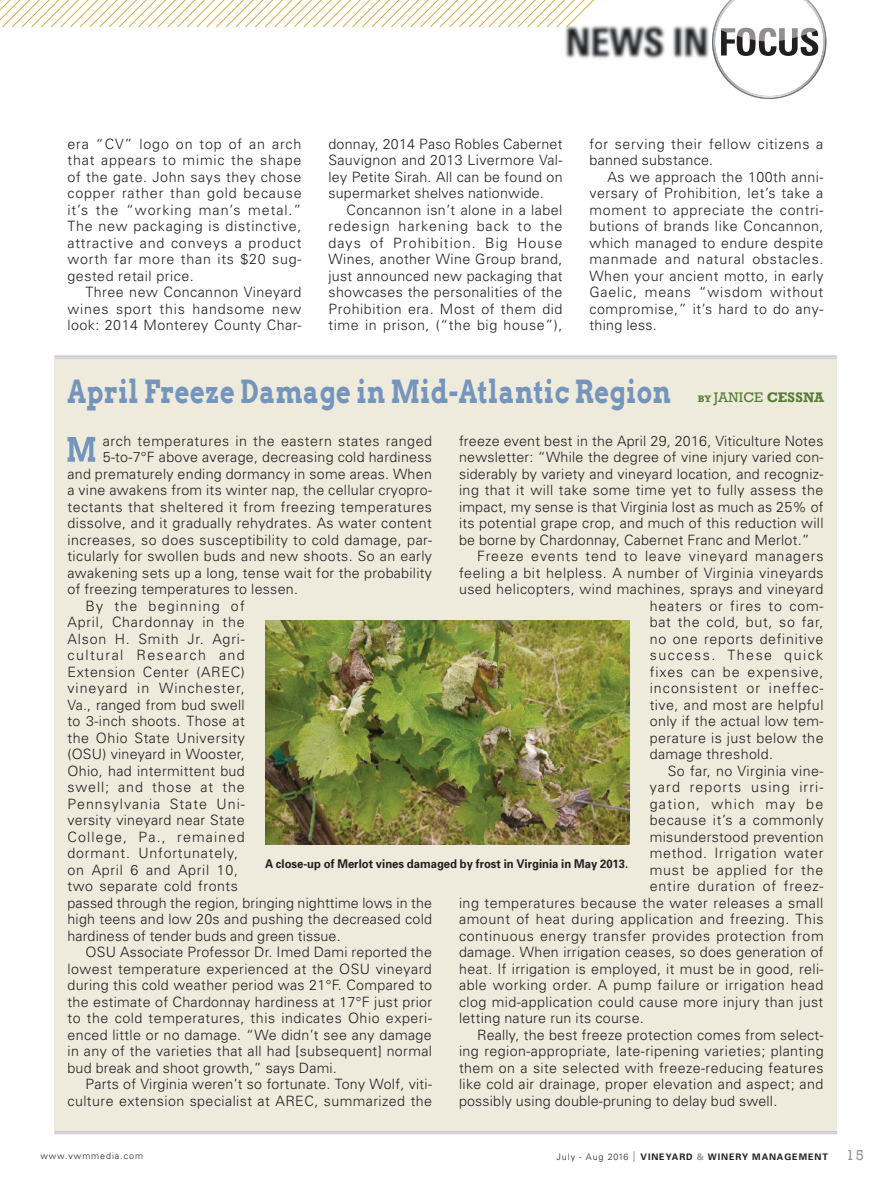
<style>
.page{position:relative;width:891px;height:1188px;background:#fff}
.page>*{position:absolute;margin:0;border:0;box-sizing:border-box;transform-origin:0 0}
.Body_Standard_R{font:700 31.8px "Arvo";letter-spacing:.02em;color:#7695bd;scale:.8 1}
.Body_Standard_R-2{font:300 14.25px/16.5px "Univers";letter-spacing:.03em;color:#231f20;text-align:justify}
.Body_Standard_R-3{font:300 14.25px "Univers";letter-spacing:.055em;color:#231f20}
.Body_Standard_R-4{font:300 14.25px "Univers";letter-spacing:.05em;color:#231f20}
.Body_Standard_R-5{font:300 14.25px "Univers";letter-spacing:.07em;color:#231f20}
.Body_Standard_R-6{font:300 14.25px "Univers";letter-spacing:.075em;color:#231f20}
.Body_Standard_R-7{font:300 14.25px "Univers";letter-spacing:.06em;color:#231f20}
.Body_Standard_R-8{font:300 14.25px "Univers";letter-spacing:.105em;color:#231f20}
.Body_Standard_R-9{font:300 14.25px "Univers";letter-spacing:.09em;color:#231f20}
.Body_Standard_R-10{font:14.25px "Rockwell";letter-spacing:.01em;color:#587b35}
.Caption_R{font:700 12px "Univers";color:#231f20;scale:.94 1}
.t1{font:700 9px "Univers";letter-spacing:.1em;color:#231f20}
.t2{font:300 9px "Univers";letter-spacing:.1em;color:#231f20}
.s1{font-weight:700;font-size:9.75px}
.s2{font-weight:700}
.s3{font-weight:300}
.s4{font-weight:300;font-size:15px;color:#939598}
.s5{color:#939598}
.s6{font-family:"Rockwell";font-weight:400;font-size:15px;color:#939598}
</style>
<div class="page">
<div style="left:54px;top:358px;width:783px;height:776px;background:#eeebdc"></div>
<hr style="left:54px;top:1131px;width:783px;height:1px;background:#c7c5d2">
<hr style="left:54px;top:1133px;width:783px;height:1px;background:#c7c5d2">
<hr style="left:54px;top:355px;width:783px;height:2px;background:#c7c5d2">
<hr style="left:54px;top:358px;width:783px;height:1px;background:#c7c5d2">
<svg style="left:68px;top:437px;width:27px;height:25px"></svg>
<svg style="left:0;top:0;width:550px;height:28px"></svg>
<img style="left:550px;top:0;width:156px;height:59px">
<svg style="left:706px;top:0;width:121px;height:99px"></svg>
<img style="left:265px;top:621px;width:365px;height:224px">
<p class="Body_Standard_R-2" style="left:68px;top:135px;width:236px">era “CV” logo on top of an arch that appears to mimic the shape of the gate. John says they chose copper rather than gold because it’s the “working man’s metal.” The new packaging is distinctive, attractive and conveys a product worth far more than its $20 sug&shy;gested retail price.</p>
<p class="Body_Standard_R-2" style="left:68px;top:283px;width:235px;text-indent:18px">Three new Concannon Vineyard wines sport this handsome new look: 2014 Monterey County Char-</p>
<p class="Body_Standard_R-2" style="left:328px;top:135px;width:236px">donnay, 2014 Paso Robles Cabernet Sauvignon and 2013 Livermore Val&shy;ley Petite Sirah. All can be found on supermarket shelves nationwide.</p>
<p class="Body_Standard_R-2" style="left:328px;top:201px;width:236px;text-indent:18px">Concannon isn’t alone in a label redesign harkening back to the days of Prohibition. Big House Wines, another Wine Group brand, just announced new packaging that showcases the personalities of the Prohibition era. Most of them did time in prison, (“the big house”),</p>
<p class="Body_Standard_R-2" style="left:590px;top:135px;width:235px">for serving their fellow citizens a banned substance.</p>
<p class="Body_Standard_R-2" style="left:590px;top:168px;width:236px;text-indent:18px">As we approach the 100th anni&shy;versary of Prohibition, let’s take a moment to appreciate the contri&shy;butions of brands like Concannon, which managed to endure despite manmade and natural obstacles.<br>When your ancient motto, in early Gaelic, means “wisdom without compromise,” it’s hard to do any&shy;thing less.</p>
<p class="Body_Standard_R" style="left:68px;top:372px;width:756px">April Freeze Damage in Mid-Atlantic Region</p>
<p class="Body_Standard_R-10" style="left:698px;top:389px;width:128px"><span class="s1">BY</span> JANICE <span class="s2">CESSNA</span></p>
<p class="Body_Standard_R-2" style="left:459px;top:432px;width:366px">freeze event best in the April 29, 2016, Viticulture Notes newsletter: “While the degree of vine injury varied con&shy;siderably by variety and vineyard location, and recogniz&shy;ing that it will take some time yet to fully assess the impact, my sense is that Virginia lost as much as 25% of its potential grape crop, and much of this reduction will be borne by Chardonnay, Cabernet Franc and Merlot.”</p>
<p class="Body_Standard_R-3" style="left:477px;top:547px;width:348px">Freeze events tend to leave vineyard managers</p>
<p class="Body_Standard_R-2" style="left:459px;top:564px;width:366px">feeling a bit helpless. A number of Virginia vineyards</p>
<p class="Body_Standard_R-2" style="left:459px;top:580px;width:366px">used helicopters, wind machines, sprays and vineyard</p>
<p class="Body_Standard_R-3" style="left:650px;top:597px;width:175px">heaters or fires to com-</p>
<p class="Body_Standard_R-4" style="left:650px;top:613px;width:175px">bat the cold, but, so far,</p>
<p class="Body_Standard_R-2" style="left:650px;top:630px;width:175px">no one reports definitive</p>
<p class="Body_Standard_R-8" style="left:650px;top:646px;width:175px">success. These quick</p>
<p class="Body_Standard_R-7" style="left:650px;top:663px;width:175px">fixes can be expensive,</p>
<p class="Body_Standard_R-5" style="left:650px;top:679px;width:175px">inconsistent or ineffec-</p>
<p class="Body_Standard_R-2" style="left:650px;top:696px;width:175px">tive, and most are helpful</p>
<p class="Body_Standard_R-2" style="left:650px;top:712px;width:175px">only if the actual low tem-</p>
<p class="Body_Standard_R-2" style="left:650px;top:729px;width:175px">perature is just below the</p>
<p class="Body_Standard_R-2" style="left:650px;top:745px;width:125px">damage threshold.</p>
<p class="Body_Standard_R-2" style="left:668px;top:762px;width:157px">So far, no Virginia vine-</p>
<p class="Body_Standard_R-6" style="left:650px;top:778px;width:175px">yard reports using irri-</p>
<p class="Body_Standard_R-9" style="left:650px;top:795px;width:175px">gation, which may be</p>
<p class="Body_Standard_R-2" style="left:650px;top:811px;width:175px">because it’s a commonly</p>
<p class="Body_Standard_R-2" style="left:650px;top:828px;width:175px">misunderstood prevention</p>
<p class="Body_Standard_R-4" style="left:650px;top:844px;width:175px">method. Irrigation water</p>
<p class="Body_Standard_R-3" style="left:650px;top:861px;width:175px">must be applied for the</p>
<p class="Body_Standard_R-3" style="left:650px;top:877px;width:175px">entire duration of freez-</p>
<p class="Body_Standard_R-2" style="left:459px;top:894px;width:366px">ing temperatures because the water releases a small</p>
<p class="Body_Standard_R-2" style="left:459px;top:910px;width:366px">amount of heat during application and freezing. This</p>
<p class="Body_Standard_R-2" style="left:459px;top:927px;width:366px">continuous energy transfer provides protection from</p>
<p class="Body_Standard_R-2" style="left:459px;top:943px;width:366px">damage. When irrigation ceases, so does generation of</p>
<p class="Body_Standard_R-2" style="left:459px;top:960px;width:366px">heat. If irrigation is employed, it must be in good, reli-</p>
<p class="Body_Standard_R-2" style="left:459px;top:976px;width:366px">able working order. A pump failure or irrigation head</p>
<p class="Body_Standard_R-2" style="left:459px;top:993px;width:366px">clog mid-application could cause more injury than just</p>
<p class="Body_Standard_R-2" style="left:459px;top:1009px;width:186px">letting nature run its course.</p>
<p class="Body_Standard_R-2" style="left:459px;top:1026px;width:366px;text-indent:18px">Really, the best freeze protection comes from select&shy;ing region-appropriate, late-ripening varieties; planting them on a site selected with freeze-reducing features like cold air drainage, proper elevation and aspect; and possibly using double-pruning to delay bud swell.</p>
<p class="Body_Standard_R-2" style="left:103px;top:432px;width:331px">arch temperatures in the eastern states ranged</p>
<p class="Body_Standard_R-2" style="left:103px;top:448px;width:331px">5-to-7°F above average, decreasing cold hardiness</p>
<p class="Body_Standard_R-2" style="left:68px;top:465px;width:366px">and prematurely ending dormancy in some areas. When</p>
<p class="Body_Standard_R-2" style="left:68px;top:481px;width:366px">a vine awakens from its winter nap, the cellular cryopro-</p>
<p class="Body_Standard_R-2" style="left:68px;top:498px;width:366px">tectants that sheltered it from freezing temperatures</p>
<p class="Body_Standard_R-2" style="left:68px;top:514px;width:366px">dissolve, and it gradually rehydrates. As water content</p>
<p class="Body_Standard_R-2" style="left:68px;top:531px;width:366px">increases, so does susceptibility to cold damage, par-</p>
<p class="Body_Standard_R-2" style="left:68px;top:547px;width:366px">ticularly for swollen buds and new shoots. So an early</p>
<p class="Body_Standard_R-2" style="left:68px;top:564px;width:366px">awakening sets up a long, tense wait for the probability</p>
<p class="Body_Standard_R-2" style="left:68px;top:580px;width:232px">of freezing temperatures to lessen.</p>
<p class="Body_Standard_R-2" style="left:68px;top:597px;width:366px;text-align:left;text-indent:18px">By the beginning of<br>April, Chardonnay in the<br>Alson H. Smith Jr. Agri-<br>cultural Research and<br>Extension Center (AREC)<br>vineyard in Winchester,<br>Va., ranged from bud swell<br>to 3-inch shoots. Those at<br>the Ohio State University<br>(OSU) vineyard in Wooster,<br>Ohio, had intermittent bud<br>swell; and those at the<br>Pennsylvania State Uni-<br>versity vineyard near State<br>College, Pa., remained<br>dormant. Unfortunately,<br>on April 6 and April 10,<br>two separate cold fronts<br>passed through the region, bringing nighttime lows in the high teens and low 20s and pushing the decreased cold hardiness of tender buds and green tissue.</p>
<p class="Body_Standard_R-2" style="left:68px;top:943px;width:366px;text-indent:18px">OSU Associate Professor Dr. Imed Dami reported the lowest temperature experienced at the OSU vineyard during this cold weather period was 21°F. Compared to the estimate of Chardonnay hardiness at 17°F just prior to the cold temperatures, this indicates Ohio experi&shy;enced little or no damage. “We didn’t see any damage in any of the varieties that all had [subsequent] normal bud break and shoot growth,” says Dami.</p>
<p class="Body_Standard_R-2" style="left:68px;top:1075px;width:366px;text-align:right">Parts of Virginia weren’t so fortunate. Tony Wolf, viti&shy;culture extension specialist at AREC, summarized the</p>
<p class="Caption_R" style="left:265px;top:856px;width:388px">A close-up of Merlot vines damaged by frost in Virginia in May 2013.</p>
<p class="t2" style="left:40px;top:1151px;width:104px">www.vwmmedia.com</p>
<p class="t1" style="left:557px;top:1151px;width:309px"><span class="s3">July - Aug 2016</span> <span class="s4">|</span> VINEYARD <span class="s5">&amp;</span> WINERY MANAGEMENT <span class="s6">15</span></p>
</div>
